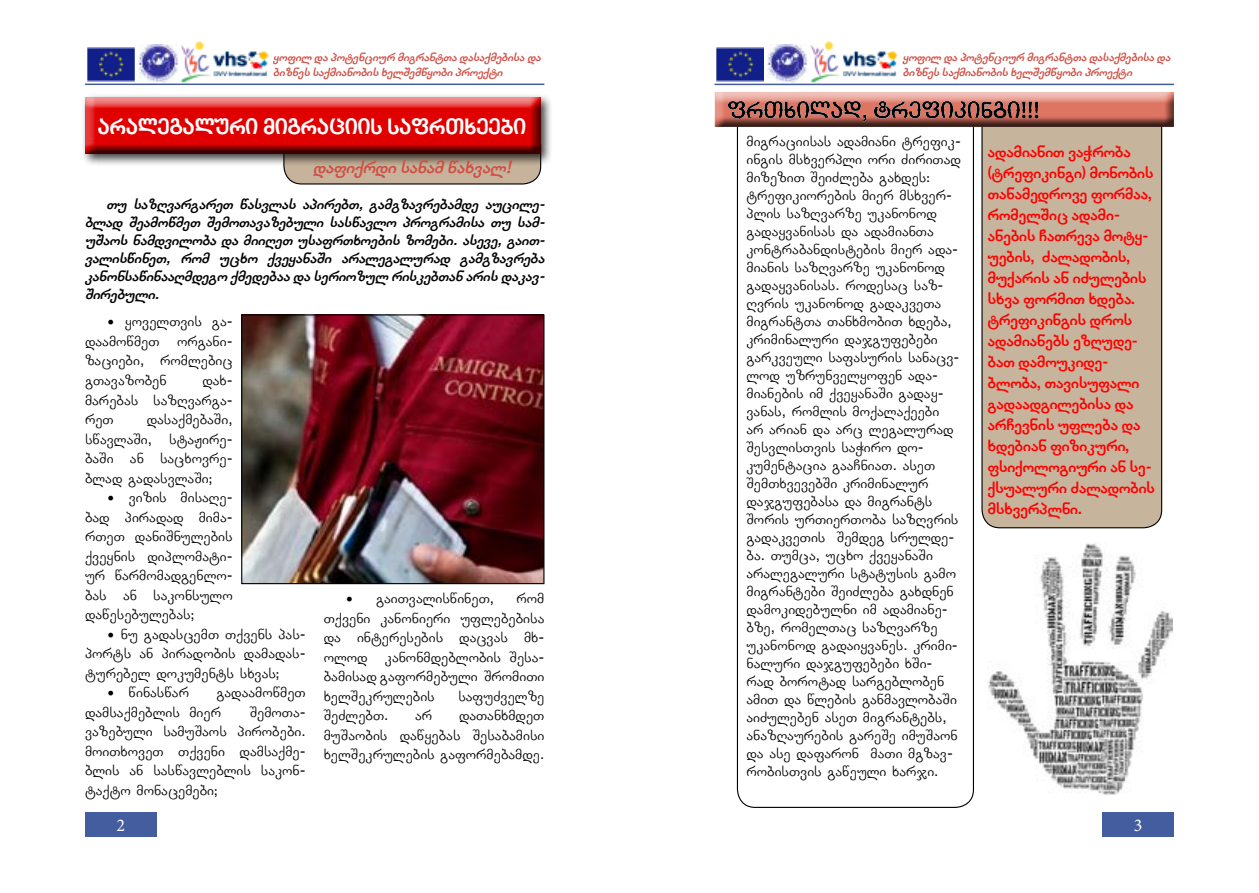
<style>
.page{position:relative;width:1259px;height:893px;background:#fff}
.page>*{position:absolute;margin:0;border:0;box-sizing:border-box;transform-origin:0 0}
.t1{font:700 22.5px "A Kolkhety M";color:#fff}
.t2{font:italic 700 18px "A Kolkhety N";color:#d04f45}
.t3{font:18px "Minion Pro";color:#fff}
.t4{font:700 16.5px/21px "A Kolkhety N";color:#f00}
.t5{font:15px/18px "A Kolkhety N";color:#000;text-align:justify}
.t6{font:italic 700 15px/18px "A Kolkhety N";color:#000;text-align:justify}
.t7{font:italic 700 12px/14.4px "A Kolkhety N";color:#d04f45}
</style>
<div class="page">
<div style="left:85px;top:812px;width:71px;height:25px;background:#445d9e"></div>
<div style="left:1102px;top:812px;width:72px;height:25px;background:#445d9e"></div>
<hr style="left:85px;top:84px;width:459px;height:1px;background:#445d9e">
<img style="left:87px;top:48px;width:47px;height:33px">
<img style="left:138px;top:44px;width:40px;height:38px">
<img style="left:181px;top:41px;width:33px;height:42px">
<img style="left:214px;top:51px;width:55px;height:26px">
<img style="left:717px;top:48px;width:46px;height:33px">
<img style="left:767px;top:44px;width:40px;height:37px">
<img style="left:810px;top:41px;width:30px;height:40px">
<img style="left:843px;top:51px;width:55px;height:26px">
<div style="left:284px;top:128px;width:257px;height:56px;background:#c7b39b;border-radius:18px"></div>
<div style="left:283px;top:128px;width:258px;height:57px;border:1px solid #000;border-radius:18px"></div>
<div style="left:81px;top:94px;width:471px;height:73px;background:#000;opacity:.75"></div>
<div style="left:79px;top:90px;width:472px;height:65px;background:#000;opacity:.75"></div>
<img style="left:243px;top:316px;width:299px;height:266px">
<div style="left:241px;top:314px;width:303px;height:270px;border:1px solid #000"></div>
<div style="left:982px;top:110px;width:179px;height:418px;background:#c7b49c;border-radius:18px"></div>
<div style="left:981px;top:109px;width:181px;height:419px;border:1px solid #000;border-radius:18px"></div>
<div style="left:703px;top:81px;width:479px;height:47px;background:#fff;opacity:.75"></div>
<div style="left:708px;top:85px;width:477px;height:43px;background:#000;opacity:.75"></div>
<img style="left:988px;top:543px;width:184px;height:252px">
<p class="t7" style="left:273px;top:51px;width:269px">YOFIL DA POTENCIUR MIGRANTTA DASAQMEBISA DA<br>BIZNES SAQMIANOBIS XELSEMWYOBI PROEQTI</p>
<p class="t7" style="left:902px;top:51px;width:269px">YOFIL DA POTENCIUR MIGRANTTA DASAQMEBISA DA<br>BIZNES SAQMIANOBIS XELSEMWYOBI PROEQTI</p>
<h1 class="t1" style="left:98px;top:115px;width:430px">ARALEGALURI MIGRACIIS SAFRTXEEBI</h1>
<p class="t2" style="left:313px;top:158px;width:199px">DAFIQRDI SANAM WAXVAL!</p>
<p class="t6" style="left:85px;top:196px;width:461px;text-indent:21px">TU SAZRVARGARET WASVLAS APIREBT, GAMGZAVREBAMDE AUCILE-BLAD SEAMOWMET SEMOTAVAZEBULI SASWAVLO PROGRAMISA TU SAM-USAOS NAMDVILOBA DA MIIRET USAFRTXOEBIS ZOMEBI. ASEVE, GAIT-VALISWINET, ROM UCXO QVEYANASI ARALEGALURAD GAMGZAVREBA KANONSAWINAARMDEGO QMEDEBAA DA SERIOZUL RISKEBTAN ARIS DAKAV-SIREBULI.</p>
<p class="t5" style="left:85px;top:313px;width:149px;line-height:19.5px;text-indent:21px">• YOVELTVIS GA-DAAMOWMET ORGANI-ZACIEBI, ROMLEBIC GTAVAZOBEN</p>
<p class="t5" style="left:746px;top:133px;width:216px;text-align:left">MIGRACIISAS ADAMIANI TREFIK-<br>INGIS MSXVERPLI ORI ZIRITAD<br>MIZEZIT SEIZLEBA GAXDES:<br>TREFIKIOREBIS MIER MSXVER-<br>PLIS SAZRVARZE UKANONOD<br>GADAYVANISAS DA ADAMIANTA<br>KONTRABANDISTEBIS MIER ADA-<br>MIANIS SAZRVARZE UKANONOD<br>GADAYVANISAS. RODESAC SAZ-<br>RVRIS UKANONOD GADAKVETA<br>MIGRANTTA TANXMOBIT XDEBA,<br>KRIMINALURI DAJGUFEBEBI<br>GARKVEULI SAFASURIS SANACV-<br>LOD UZRUNVELYOFEN ADA-<br>MIANEBIS IM QVEYANASI GADAY-<br>VANAS, ROMLIS MOQALAQEEBI<br>AR ARIAN DA ARC LEGALURAD<br>SESVLISTVIS SAWIRO DO-<br>KUMENTACIA GAACNIAT. ASET<br>SEMTXVEVEBSI KRIMINALUR<br>DAJGUFEBASA DA MIGRANTS<br>SORIS URTIERTOBA SAZRVRIS<br>GADAKVETIS SEMDEG SRULDE-<br>BA. TUMCA, UCXO QVEYANASI<br>ARALEGALURI STATUSIS GAMO<br>MIGRANTEBI SEIZLEBA GAXDNEN<br>DAMOKIDEBULNI IM ADAMIANE-<br>BZE, ROMELTAC SAZRVARZE<br>UKANONOD GADAIYVANES. KRIMI-<br>NALURI DAJGUFEBEBI XSI-<br>RAD BOROTAD SARGEBLOBEN<br>AMIT DA WLEBIS GANMAVLOBASI<br>AIZULEBEN ASET MIGRANTEBS,<br>ANAZRAUREBIS GARESE IMUSAON<br>DA ASE DAFARON MATI MGZAV-<br>ROBISTVIS GAWEULI XARJI.</p>
<p class="t4" style="left:988px;top:142px;width:169px">ADAMIANIT VAWROBA (TREFIKINGI) MONOBIS<br>TANAMEDROVE FORMAA,<br>ROMELSIC ADAMI-<br>ANEBIS CATREVA MOTY-<br>UEBIS, ZALADOBIS,<br>MUQARIS AN IZULEBIS<br>SXVA FORMIT XDEBA.<br>TREFIKINGIS DROS<br>ADAMIANEBS EZRUDE-<br>BAT DAMOUKIDE-<br>BLOBA, TAVISUFALI<br>GADAADGILEBISA DA<br>ARCEVNIS UFLEBA DA<br>XDEBIAN FIZIKURI,<br>FSIQOLOGIURI AN SE-<br>QSUALURI ZALADOBIS<br>MSXVERPLNI.</p>
<p class="t5" style="left:85px;top:371px;width:149px;line-height:19.5px;text-indent:117px">DAX-MAREBAS SAZRVARGA-RET</p>
<p class="t5" style="left:85px;top:410px;width:149px;line-height:19.5px;text-indent:62px">DASAQMEBASI, SWAVLASI, STAJIRE-BASI AN SACXOVRE-BLAD GADASVLASI;</p>
<p class="t5" style="left:85px;top:488px;width:149px;line-height:19.5px;text-indent:21px">• VIZIS MISARE-BAD PIRADAD MIMA-RTET DANISNULEBIS QVEYNIS DIPLOMATI-UR WARMOMADGENLO-BAS AN SAKONSULO DAWESEBULEBAS;</p>
<p class="t5" style="left:85px;top:625px;width:222px;line-height:19.5px;text-indent:21px">• NU GADASCEMT TQVENS PAS-PORTS AN PIRADOBIS DAMADAS-TUREBEL DOKUMENTS SXVAS;</p>
<p class="t5" style="left:106px;top:684px;width:84px">• WINASWAR</p>
<p class="t5" style="left:345px;top:590px;width:151px">• GAITVALISWINET,</p>
<p class="t5" style="left:324px;top:589px;width:222px;line-height:19.5px;text-indent:193px">ROM TQVENI KANONIERI UFLEBEBISA DA INTERESEBIS DACVAS MX-OLOD KANONMDEBLOBIS SESA-BAMISAD GAFORMEBULI SROMITI XELSEKRULEBIS</p>
<p class="t5" style="left:85px;top:683px;width:222px;line-height:19.5px;text-indent:131px">GADAAMOWMET<br>DAMSAQMEBLIS MIER</p>
<p class="t5" style="left:458px;top:688px;width:87px">SAFUZVELZE</p>
<p class="t5" style="left:85px;top:703px;width:222px;line-height:19.5px;text-indent:165px">SEMOTA-VAZEBULI SAMUSAOS PIROBEBI.<br>MOITXOVET TQVENI DAMSAQME-BLIS AN SASWAVLEBLIS SAKON-TAQTO MONACEMEBI;</p>
<p class="t5" style="left:324px;top:707px;width:66px">SEZLEBT.</p>
<p class="t5" style="left:415px;top:707px;width:19px">AR</p>
<p class="t5" style="left:324px;top:706px;width:222px;line-height:19.5px;text-indent:135px">DATANXMDET MUSAOBIS DAWYEBAS SESABAMISI XELSEKRULEBIS GAFORMEBAMDE.</p>
<p class="t3" style="left:116px;top:813px;width:10px">2</p>
<p class="t3" style="left:1134px;top:813px;width:10px">3</p>
</div>
